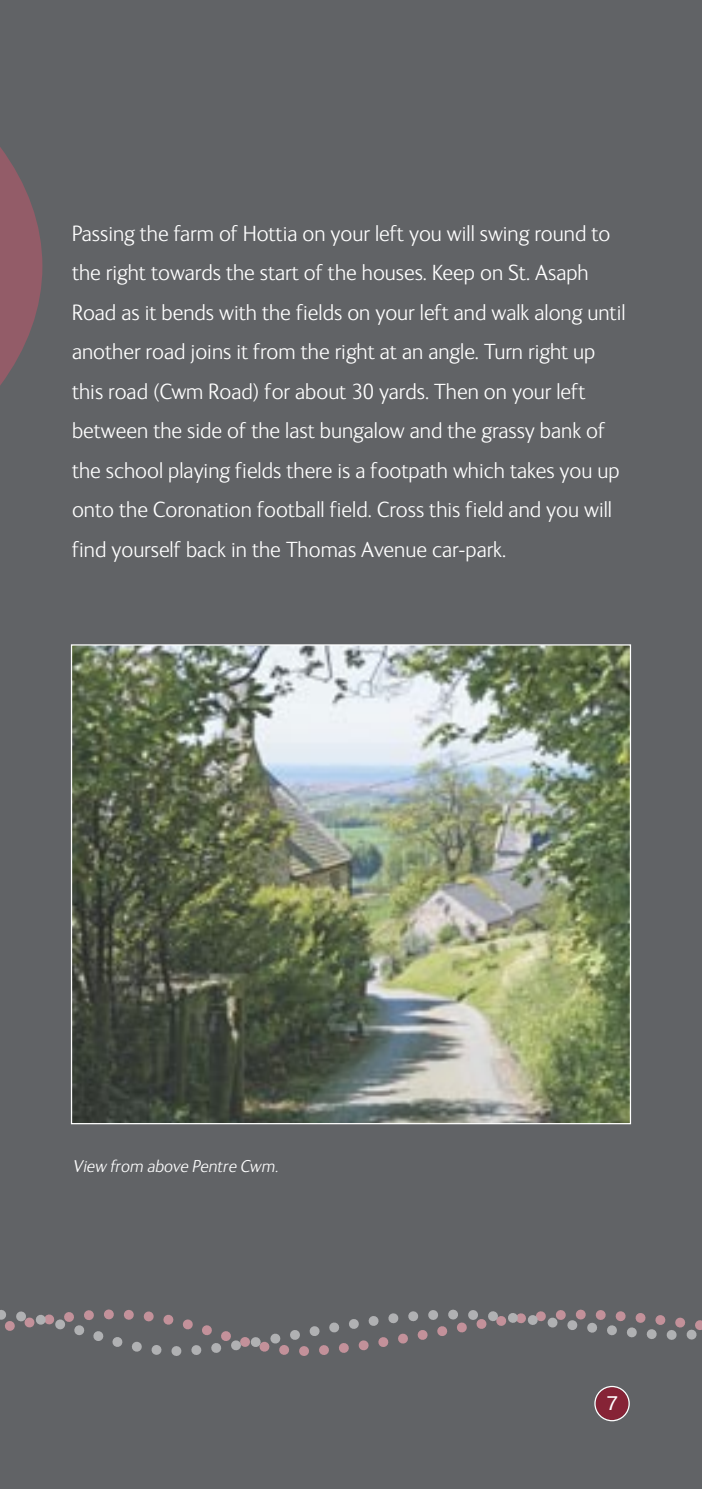
<style>
.page{position:relative;width:702px;height:1489px;background:#fff}
.page>*{position:absolute;margin:0;border:0;box-sizing:border-box;transform-origin:0 0}
.t1{font:300 22.5px/39.5px "FS Ingrid";color:#fff}
.t2{font:20px "Helvetica";color:#fff}
.t3{font:italic 300 17.5px "FS Ingrid";color:#fff}
</style>
<div class="page">
<div style="left:0;top:0;width:702px;height:1488px;background:#616366"></div>
<svg style="left:0;top:147px;width:42px;height:238px"></svg>
<div style="left:595px;top:1386px;width:33px;height:33px;background:#862336;border-radius:50%"></div>
<div style="left:594px;top:1385px;width:35px;height:36px;border:2px solid #fff;border-radius:50%"></div>
<img style="left:73px;top:646px;width:556px;height:476px">
<svg style="left:0;top:1309px;width:702px;height:45px"></svg>
<p class="t1" style="left:72px;top:215px;width:555px">Passing the farm of Hottia on your left you will swing round to the right towards the start of the houses. Keep on St. Asaph Road as it bends with the fields on your left and walk along until another road joins it from the right at an angle. Turn right up this road (Cwm Road) for about 30 yards. Then on your left between the side of the last bungalow and the grassy bank of the school playing fields there is a footpath which takes you up onto the Coronation football field. Cross this field and you will find yourself back in the Thomas Avenue car-park.</p>
<p class="t3" style="left:73px;top:1159px;width:206px">View from above Pentre Cwm.</p>
<p class="t2" style="left:607px;top:1394px;width:13px">7</p>
</div>
